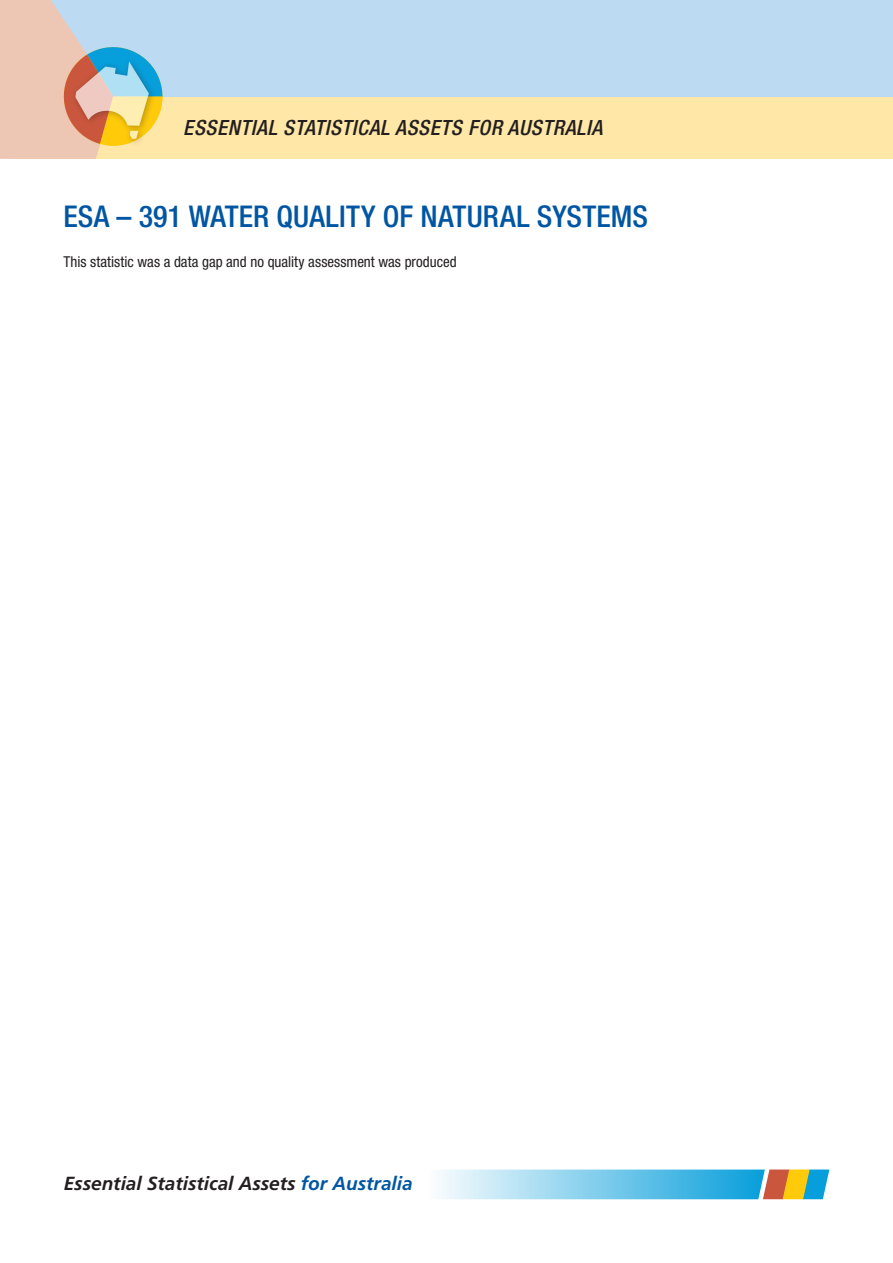
<style>
.page{position:relative;width:893px;height:1263px;background:#fff}
.page>*{position:absolute;margin:0;border:0;box-sizing:border-box;transform-origin:0 0}
.t1{font:500 condensed 30px "Helvetica Neue";letter-spacing:.005em;color:#0156a3}
.t2{font:italic 500 condensed 21px "Helvetica Neue";letter-spacing:.03em;color:#231f20}
.t3{font:italic 700 18.9px "Frutiger";color:#231f20}
.t4{font:condensed 15px "Helvetica Neue";letter-spacing:.005em;color:#231f20}
.s1{color:#0156a3}
</style>
<div class="page">
<svg style="left:439px;top:1169px;width:390px;height:30px"></svg>
<div style="left:10px;top:97px;width:883px;height:62px;background:#ffe7a7"></div>
<div style="left:0;top:0;width:893px;height:97px;background:#bcdaf2"></div>
<svg style="left:0;top:0;width:163px;height:159px"></svg>
<h2 class="t2" style="left:183px;top:115px;width:392px">ESSENTIAL STATISTICAL ASSETS FOR AUSTRALIA</h2>
<h1 class="t1" style="left:63px;top:199px;width:586px">ESA – 391 WATER QUALITY OF NATURAL SYSTEMS</h1>
<p class="t4" style="left:63px;top:253px;width:395px">This statistic was a data gap and no quality assessment was produced</p>
<p class="t3" style="left:64px;top:1172px;width:350px">Essential Statistical Assets <span class="s1">for Australia</span></p>
</div>
